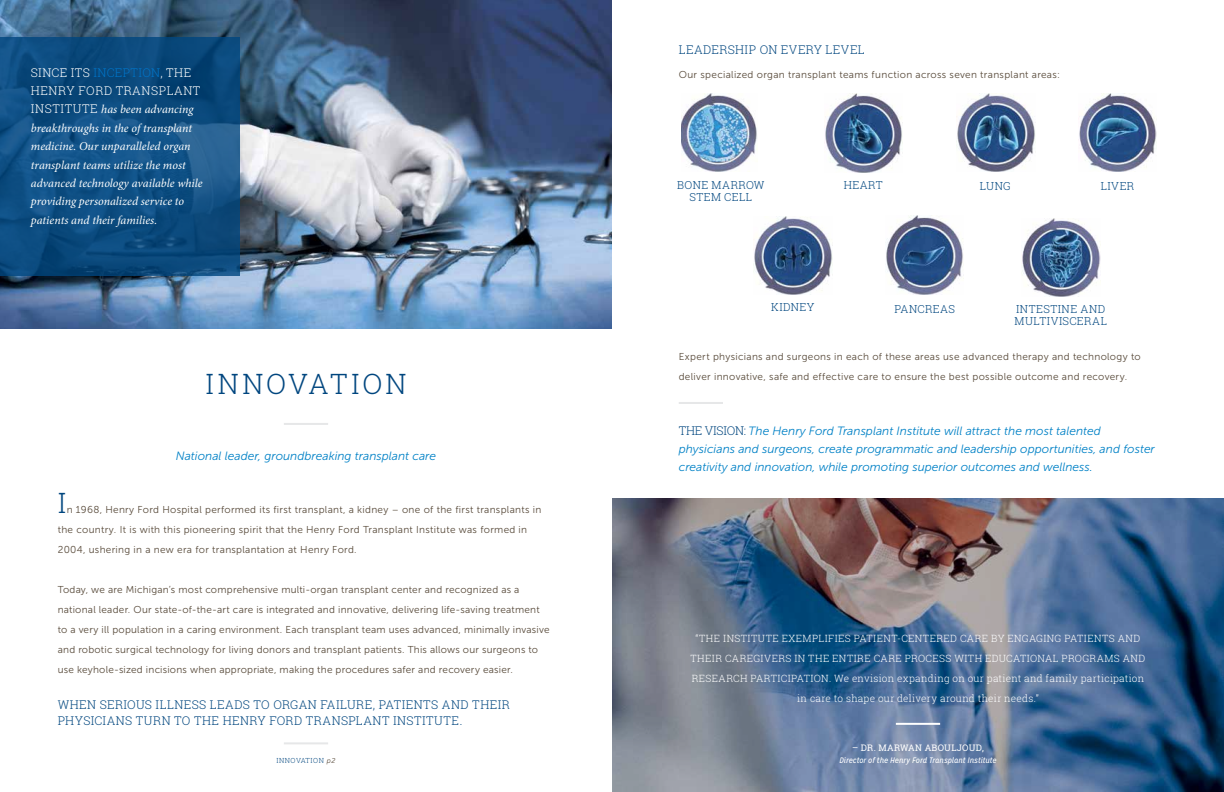
<style>
.page{position:relative;width:1224px;height:792px;background:#fff}
.page>*{position:absolute;margin:0;border:0;box-sizing:border-box;transform-origin:0 0}
.t1{font:300 28px "Roboto Slab";letter-spacing:.1em;color:#00467f}
.t2{font:italic 12px/18px "Museo Sans 300";color:#0081c6}
.t3{font:italic 12px/18.4px "Minion Pro";color:#fff}
.t4{font:300 12px/16px "Roboto Slab";letter-spacing:.035em;color:#00467f}
.t5{font:300 12px/18.4px "Roboto Slab";letter-spacing:.045em;color:#fff}
.t6{font:300 11px/12px "Roboto Slab";letter-spacing:.045em;color:#00467f;text-align:center}
.t7{font:300 11px "Roboto Slab";letter-spacing:.025em;color:#00467f}
.t8{font:10px/20px "Museo Sans 300";letter-spacing:.025em;color:#584a3a}
.t9{font:300 10px/20px "Roboto Slab";letter-spacing:.035em;color:#fff;text-align:center}
.t10{font:9px "Roboto Slab";letter-spacing:.03em;color:#fff}
.t11{font:italic 8px "Mission Gothic";letter-spacing:.005em;color:#fff}
.t12{font:300 7px "Roboto Slab";letter-spacing:.075em;color:#00467f}
.s1{color:#0075c9}
.s2{font-family:"Roboto Slab";font-weight:300;font-style:normal}
.s3{font-family:"Museo Sans 300";font-weight:400;font-style:italic;color:#584a3a}
.s4{font-family:"Roboto Slab";font-weight:300;font-style:normal;color:#00467f}
</style>
<div class="page">
<img style="left:0;top:0;width:612px;height:329px">
<img style="left:612px;top:498px;width:612px;height:294px">
<hr style="left:284px;top:742px;width:44px;height:2px;background:#e6e7e8">
<hr style="left:284px;top:423px;width:44px;height:2px;background:#e6e7e8">
<hr style="left:896px;top:723px;width:44px;height:2px;background:#fff">
<hr style="left:679px;top:402px;width:44px;height:2px;background:#e6e7e8">
<img style="left:682px;top:94px;width:75px;height:78px">
<img style="left:824px;top:94px;width:79px;height:78px">
<img style="left:1022px;top:218px;width:78px;height:79px">
<img style="left:754px;top:216px;width:78px;height:79px">
<img style="left:1079px;top:93px;width:78px;height:79px">
<img style="left:957px;top:93px;width:78px;height:79px">
<img style="left:886px;top:216px;width:78px;height:78px">
<svg style="left:0;top:37px;width:240px;height:238px;background:#0e4d80"></svg>
<p class="t5" style="left:31px;top:63px;width:171px">SINCE ITS <span class="s1">INCEPTION</span>, THE<br>HENRY FORD TRANSPLANT</p>
<p class="t3" style="left:31px;top:100px;width:173px"><span class="s2">INSTITUTE</span> has been advancing breakthroughs in the of transplant medicine. Our unparalleled organ transplant teams utilize the most advanced technology available while providing personalized service to patients and their families.</p>
<h1 class="t1" style="left:206px;top:365px;width:202px">INNOVATION</h1>
<p class="t2" style="left:176px;top:447px;width:262px">National leader, groundbreaking transplant care</p>
<h1 class="t1" style="left:58px;top:484px;width:10px">I</h1>
<p class="t8" style="left:58px;top:500px;width:485px;text-indent:9px">n 1968, Henry Ford Hospital performed its first transplant, a kidney – one of the first transplants in the country. It is with this pioneering spirit that the Henry Ford Transplant Institute was formed in<br>2004, ushering in a new era for transplantation at Henry Ford.</p>
<p class="t8" style="left:58px;top:580px;width:493px">Today, we are Michigan’s most comprehensive multi-organ transplant center and recognized as a national leader. Our state-of-the-art care is integrated and innovative, delivering life-saving treatment to a very ill population in a caring environment. Each transplant team uses advanced, minimally invasive and robotic surgical technology for living donors and transplant patients. This allows our surgeons to use keyhole-sized incisions when appropriate, making the procedures safer and recovery easier.</p>
<p class="t4" style="left:58px;top:697px;width:454px">WHEN SERIOUS ILLNESS LEADS TO ORGAN FAILURE, PATIENTS AND THEIR<br>PHYSICIANS TURN TO THE HENRY FORD TRANSPLANT INSTITUTE.</p>
<p class="t12" style="left:276px;top:756px;width:61px">INNOVATION <span class="s3">p2</span></p>
<p class="t4" style="left:679px;top:41px;width:188px">LEADERSHIP ON EVERY LEVEL</p>
<p class="t8" style="left:679px;top:65px;width:383px">Our specialized organ transplant teams function across seven transplant areas:</p>
<p class="t6" style="left:677px;top:179px;width:89px">BONE MARROW<br>STEM CELL</p>
<p class="t6" style="left:844px;top:179px;width:40px">HEART</p>
<p class="t6" style="left:980px;top:180px;width:32px">LUNG</p>
<p class="t6" style="left:1101px;top:180px;width:35px">LIVER</p>
<p class="t6" style="left:771px;top:301px;width:45px">KIDNEY</p>
<p class="t7" style="left:894px;top:301px;width:62px">PANCREAS</p>
<p class="t6" style="left:1014px;top:303px;width:94px;text-align:left">INTESTINE AND<br>MULTIVISCERAL</p>
<p class="t8" style="left:679px;top:347px;width:463px">Expert physicians and surgeons in each of these areas use advanced therapy and technology to deliver innovative, safe and effective care to ensure the best possible outcome and recovery.</p>
<p class="t2" style="left:679px;top:422px;width:478px"><span class="s4">THE VISION:</span> The Henry Ford Transplant Institute will attract the most talented physicians and surgeons, create programmatic and leadership opportunities, and foster creativity and innovation, while promoting superior outcomes and wellness.</p>
<p class="t9" style="left:691px;top:629px;width:456px">“THE INSTITUTE EXEMPLIFIES PATIENT-CENTERED CARE BY ENGAGING PATIENTS AND THEIR CAREGIVERS IN THE ENTIRE CARE PROCESS WITH EDUCATIONAL PROGRAMS AND RESEARCH PARTICIPATION. We envision expanding on our patient and family participation in care to shape our delivery around their needs.”</p>
<p class="t10" style="left:852px;top:741px;width:133px">– DR. MARWAN ABOULJOUD,</p>
<p class="t11" style="left:839px;top:755px;width:159px">Director of the Henry Ford Transplant Institute</p>
</div>
